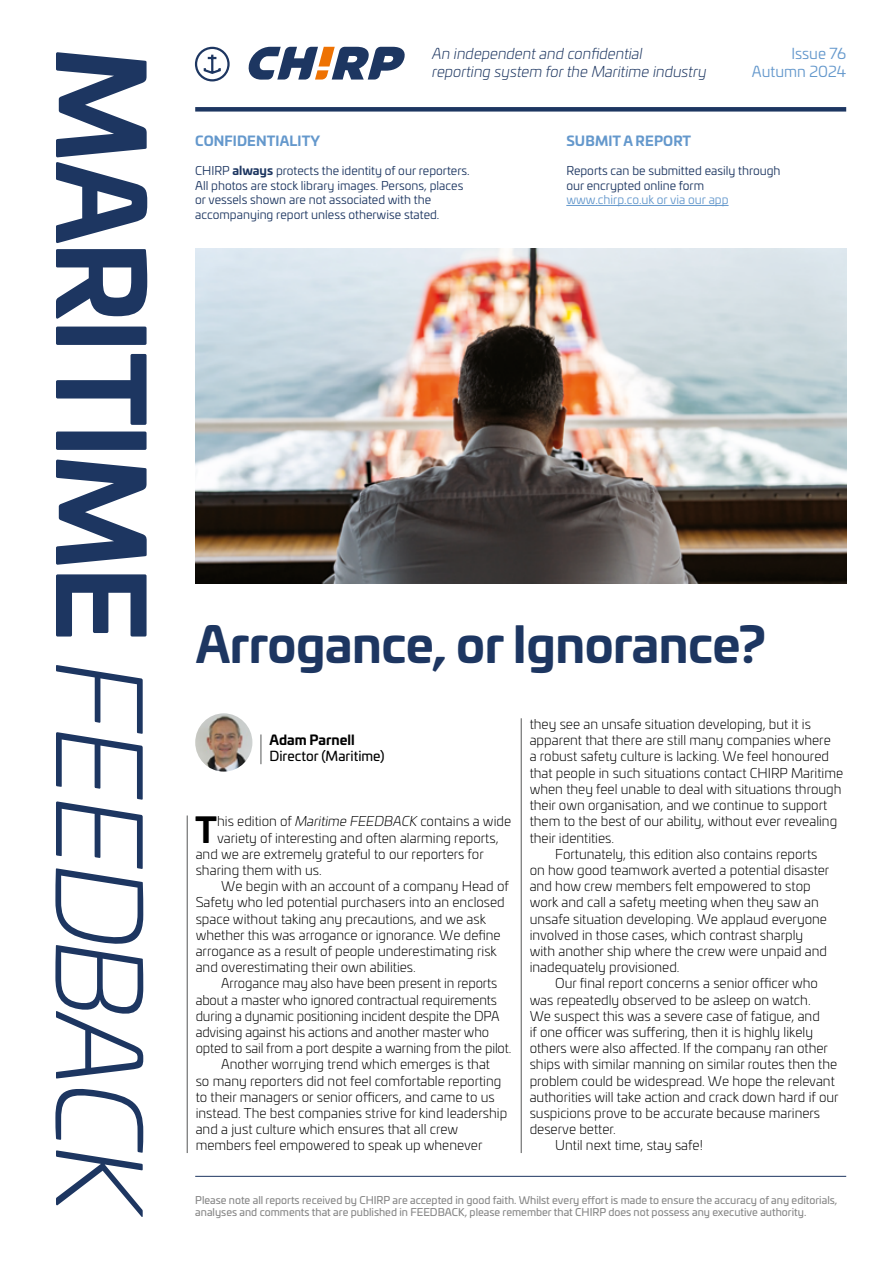
<style>
.page{position:relative;width:893px;height:1263px;background:#fff}
.page>*{position:absolute;margin:0;border:0;box-sizing:border-box;transform-origin:0 0}
.t1{font:700 117px "Univia Pro";letter-spacing:-.03em;color:#1d3661}
.Cover_Heading{font:700 48.75px "Univia Pro";letter-spacing:-.01em;color:#1d3661}
.Body_Copy_First_Para{font:700 34.5px "Univia Pro";color:#000}
.t2{font:italic 300 15px/18px "Univia Pro";color:#1d3661}
.t3{font:15px/18px "Univia Pro";color:#6498cc;text-align:right}
.Body_Copy{font:300 13.5px/16.2px "Univia Pro";color:#000}
.Body_Copy_First_Para-2{font:300 13.5px "Univia Pro";color:#000}
.Captions{font:13.5px/16.2px "Univia Pro";color:#000}
.t4{font:700 13.5px "Univia Pro";letter-spacing:.01em;color:#6498cc}
.t5{font:12px/14.4px "Univia Pro";color:#1d3661}
.t6{font:10.5px/12.6px "Univia Pro";color:#878787}
.s1{font-weight:300;font-style:italic}
.s2{font-weight:700}
.s3{color:#6498cc}
.s4{font-style:italic}
</style>
<div class="page">
<hr style="left:566px;top:205px;width:163px;height:1px;background:#6498cc">
<svg style="left:248px;top:47px;width:157px;height:33px"></svg>
<svg style="left:194px;top:46px;width:36px;height:36px"></svg>
<div style="left:195px;top:107px;width:651px;height:5px;background:#1d3661"></div>
<hr style="left:195px;top:1176px;width:651px;height:1px;background:#1d3661">
<img style="left:195px;top:249px;width:651px;height:334px">
<hr style="left:187px;top:815px;width:1px;height:338px;background:#555656">
<hr style="left:521px;top:718px;width:1px;height:435px;background:#555656">
<hr style="left:261px;top:734px;width:1px;height:30px;background:#555656">
<img style="left:195px;top:713px;width:57px;height:59px">
<p class="t1" style="left:194px;top:47px;width:1171px;rotate:90deg">MARITIME <span class="s1">FEEDBACK</span></p>
<p class="t2" style="left:432px;top:44px;width:276px">An independent and confidential<br>reporting system for the Maritime industry</p>
<p class="t3" style="left:752px;top:44px;width:96px">Issue 76<br>Autumn 2024</p>
<p class="t4" style="left:195px;top:130px;width:126px">CONFIDENTIALITY</p>
<p class="t4" style="left:566px;top:130px;width:126px">SUBMIT A REPORT</p>
<p class="t5" style="left:195px;top:163px;width:276px">CHIRP <span class="s2">always</span> protects the identity of our reporters.<br>All photos are stock library images. Persons, places or vessels shown are not associated with the accompanying report unless otherwise stated.</p>
<p class="t5" style="left:566px;top:163px;width:216px">Reports can be submitted easily through our encrypted online form <span class="s3">www.chirp.co.uk or via our app</span></p>
<p class="Cover_Heading" style="left:196px;top:606px;width:571px">Arrogance, or Ignorance?</p>
<p class="Body_Copy" style="left:530px;top:715px;width:315px">they see an unsafe situation developing, but it is apparent that there are still many companies where<br>a robust safety culture is lacking. We feel honoured that people in such situations contact CHIRP Maritime when they feel unable to deal with situations through their own organisation, and we continue to support them to the best of our ability, without ever revealing their identities.</p>
<p class="Body_Copy" style="left:530px;top:845px;width:301px;text-indent:26px">Fortunately, this edition also contains reports on how good teamwork averted a potential disaster and how crew members felt empowered to stop work and call a safety meeting when they saw an unsafe situation developing. We applaud everyone involved in those cases, which contrast sharply with another ship where the crew were unpaid and inadequately provisioned.</p>
<p class="Body_Copy" style="left:530px;top:975px;width:310px;text-indent:26px">Our final report concerns a senior officer who was repeatedly observed to be asleep on watch.<br>We suspect this was a severe case of fatigue, and<br>if one officer was suffering, then it is highly likely others were also affected. If the company ran other ships with similar manning on similar routes then the problem could be widespread. We hope the relevant authorities will take action and crack down hard if our suspicions prove to be accurate because mariners deserve better.</p>
<p class="Body_Copy" style="left:555px;top:1137px;width:149px">Until next time, stay safe!</p>
<p class="Captions" style="left:269px;top:731px;width:117px"><span class="s2">Adam Parnell<br></span>Director (Maritime)</p>
<p class="Body_Copy_First_Para" style="left:195px;top:802px;width:23px">T</p>
<p class="Body_Copy_First_Para-2" style="left:217px;top:812px;width:296px">his edition of <span class="s4">Maritime FEEDBACK</span> contains a wide</p>
<p class="Body_Copy_First_Para-2" style="left:217px;top:828px;width:283px">variety of interesting and often alarming reports,</p>
<p class="Body_Copy_First_Para-2" style="left:196px;top:844px;width:290px">and we are extremely grateful to our reporters for</p>
<p class="Body_Copy_First_Para-2" style="left:196px;top:860px;width:127px">sharing them with us.</p>
<p class="Body_Copy" style="left:196px;top:877px;width:315px;text-indent:26px">We begin with an account of a company Head of Safety who led potential purchasers into an enclosed space without taking any precautions, and we ask whether this was arrogance or ignorance. We define arrogance as a result of people underestimating risk and overestimating their own abilities.</p>
<p class="Body_Copy" style="left:196px;top:975px;width:317px;text-indent:26px">Arrogance may also have been present in reports about a master who ignored contractual requirements during a dynamic positioning incident despite the DPA advising against his actions and another master who opted to sail from a port despite a warning from the pilot.</p>
<p class="Body_Copy" style="left:196px;top:1056px;width:313px;text-indent:26px">Another worrying trend which emerges is that<br>so many reporters did not feel comfortable reporting to their managers or senior officers, and came to us instead. The best companies strive for kind leadership and a just culture which ensures that all crew members feel empowered to speak up whenever</p>
<p class="t6" style="left:195px;top:1193px;width:644px">Please note all reports received by CHIRP are accepted in good faith. Whilst every effort is made to ensure the accuracy of any editorials, analyses and comments that are published in FEEDBACK, please remember that CHIRP does not possess any executive authority.</p>
</div>
